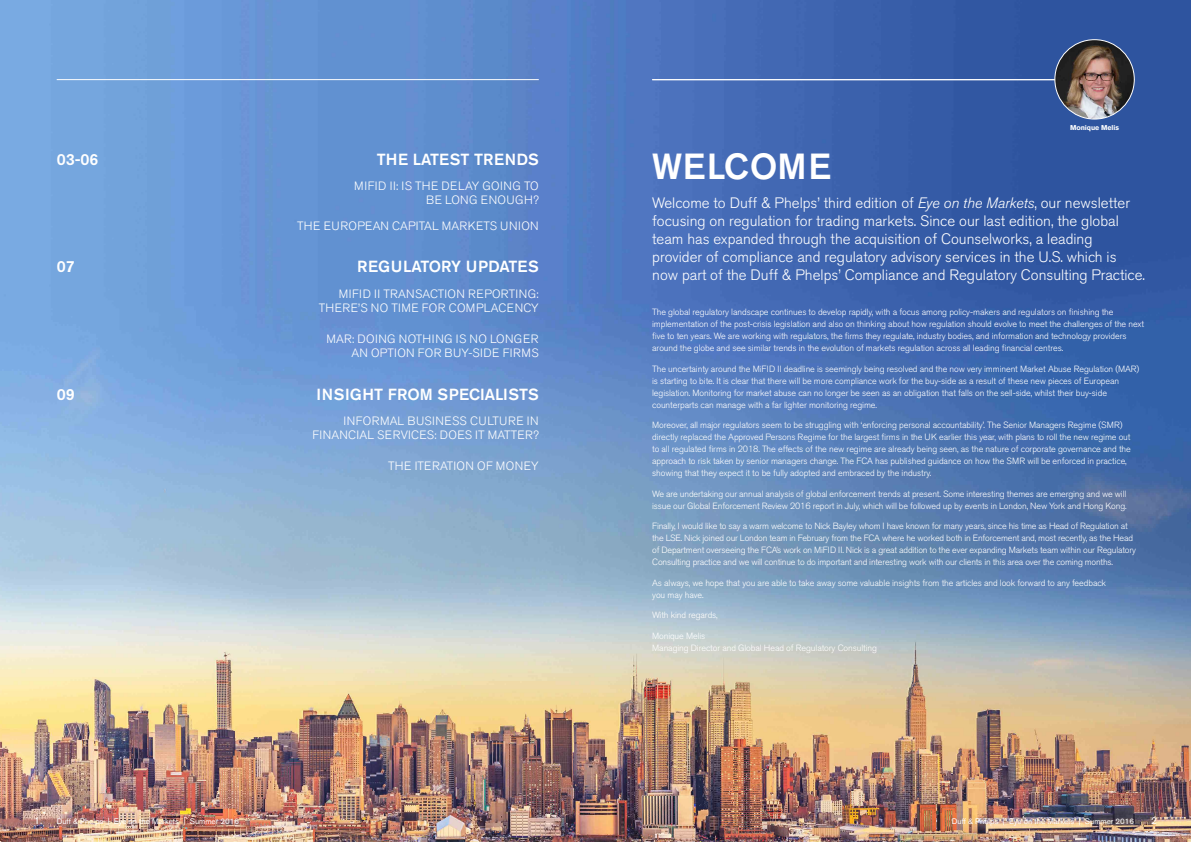
<style>
.page{position:relative;width:1191px;height:842px;background:#fff}
.page>*{position:absolute;margin:0;border:0;box-sizing:border-box;transform-origin:0 0}
.t1{font:500 36px "Akzidenz Grotesk BQ";letter-spacing:.02em;color:#fff}
.t2{font:500 16px "Akzidenz Grotesk BQ";color:#fff}
.t3{font:300 15px/18px "Akzidenz Grotesk BQ";color:#fff}
.t4{font:300 12px/14px "Akzidenz Grotesk BQ";letter-spacing:.03em;color:#fff;text-align:right}
.t5{font:10px "Akzidenz Grotesk BQ";color:#fff}
.t6{font:300 9px/12px "Akzidenz Grotesk BQ";letter-spacing:-.01em;color:#fff}
.t7{font:8px "Akzidenz Grotesk BQ";color:#fff}
.t8{font:700 7px "Akzidenz Grotesk BQ";letter-spacing:-.01em;color:#fff}
.s1{font-style:italic}
</style>
<div class="page">
<img style="left:0;top:0;width:1191px;height:842px">
<hr style="left:57px;top:79px;width:482px;height:1px;background:#fff">
<hr style="left:652px;top:79px;width:482px;height:1px;background:#fff">
<hr style="left:652px;top:80px;width:482px;height:1px;background:#fff">
<img style="left:1054px;top:40px;width:80px;height:79px;border-radius:40px">
<div style="left:1054px;top:39px;width:80px;height:80px;border:1px solid #fff;border-radius:50%"></div>
<h2 class="t2" style="left:57px;top:150px;width:43px">03-06</h2>
<h2 class="t2" style="left:377px;top:150px;width:163px">THE LATEST TRENDS</h2>
<h3 class="t4" style="left:354px;top:180px;width:186px">MIFID II: IS THE DELAY GOING TO<br>BE LONG ENOUGH?</h3>
<h3 class="t4" style="left:297px;top:219px;width:243px">THE EUROPEAN CAPITAL MARKETS UNION</h3>
<h2 class="t2" style="left:57px;top:257px;width:19px">07</h2>
<h2 class="t2" style="left:357px;top:257px;width:183px">REGULATORY UPDATES</h2>
<h3 class="t4" style="left:319px;top:287px;width:221px">MIFID II TRANSACTION REPORTING:<br>THERE’S NO TIME FOR COMPLACENCY</h3>
<h3 class="t4" style="left:326px;top:332px;width:214px">MAR: DOING NOTHING IS NO LONGER<br>AN OPTION FOR BUY-SIDE FIRMS</h3>
<h2 class="t2" style="left:57px;top:384px;width:19px">09</h2>
<h2 class="t2" style="left:316px;top:384px;width:224px">INSIGHT FROM SPECIALISTS</h2>
<h3 class="t4" style="left:312px;top:414px;width:228px">INFORMAL BUSINESS CULTURE IN<br>FINANCIAL SERVICES: DOES IT MATTER?</h3>
<h3 class="t4" style="left:388px;top:459px;width:152px">THE ITERATION OF MONEY</h3>
<p class="t8" style="left:1070px;top:123px;width:51px">Monique Melis</p>
<h1 class="t1" style="left:652px;top:144px;width:180px">WELCOME</h1>
<p class="t3" style="left:652px;top:194px;width:494px">Welcome to Duff &amp; Phelps’ third edition of <span class="s1">Eye on the Markets</span>, our newsletter focusing on regulation for trading markets. Since our last edition, the global team has expanded through the acquisition of Counselworks, a leading provider of compliance and regulatory advisory services in the U.S. which is now part of the Duff &amp; Phelps’ Compliance and Regulatory Consulting Practice.</p>
<p class="t6" style="left:652px;top:306px;width:493px">The global regulatory landscape continues to develop rapidly, with a focus among policy-makers and regulators on finishing the implementation of the post-crisis legislation and also on thinking about how regulation should evolve to meet the challenges of the next five to ten years. We are working with regulators, the firms they regulate, industry bodies, and information and technology providers around the globe and see similar trends in the evolution of markets regulation across all leading financial centres.</p>
<p class="t6" style="left:652px;top:363px;width:489px">The uncertainty around the MiFID II deadline is seemingly being resolved and the now very imminent Market Abuse Regulation (MAR) is starting to bite. It is clear that there will be more compliance work for the buy-side as a result of these new pieces of European legislation. Monitoring for market abuse can no longer be seen as an obligation that falls on the sell-side, whilst their buy-side counterparts can manage with a far lighter monitoring regime.</p>
<p class="t6" style="left:652px;top:419px;width:480px">Moreover, all major regulators seem to be struggling with ‘enforcing personal accountability’. The Senior Managers Regime (SMR) directly replaced the Approved Persons Regime for the largest firms in the UK earlier this year, with plans to roll the new regime out to all regulated firms in 2018. The effects of the new regime are already being seen, as the nature of corporate governance and the approach to risk taken by senior managers change. The FCA has published guidance on how the SMR will be enforced in practice, showing that they expect it to be fully adopted and embraced by the industry.</p>
<p class="t6" style="left:652px;top:488px;width:476px">We are undertaking our annual analysis of global enforcement trends at present. Some interesting themes are emerging and we will issue our Global Enforcement Review 2016 report in July, which will be followed up by events in London, New York and Hong Kong.</p>
<p class="t6" style="left:652px;top:520px;width:485px">Finally, I would like to say a warm welcome to Nick Bayley whom I have known for many years, since his time as Head of Regulation at the LSE. Nick joined our London team in February from the FCA where he worked both in Enforcement and, most recently, as the Head of Department overseeing the FCA’s work on MiFID II. Nick is a great addition to the ever expanding Markets team within our Regulatory Consulting practice and we will continue to do important and interesting work with our clients in this area over the coming months.</p>
<p class="t6" style="left:652px;top:577px;width:455px">As always, we hope that you are able to take away some valuable insights from the articles and look forward to any feedback you may have.</p>
<p class="t6" style="left:652px;top:609px;width:67px">With kind regards,</p>
<p class="t6" style="left:652px;top:630px;width:226px">Monique Melis<br>Managing Director and Global Head of Regulatory Consulting</p>
<p class="t5" style="left:34px;top:814px;width:7px">1</p>
<p class="t7" style="left:57px;top:816px;width:184px">Duff &amp; Phelps | Eye on the Markets | Summer 2016</p>
<p class="t7" style="left:952px;top:816px;width:184px">Duff &amp; Phelps | Eye on the Markets | Summer 2016</p>
<p class="t5" style="left:1151px;top:814px;width:7px">2</p>
</div>
